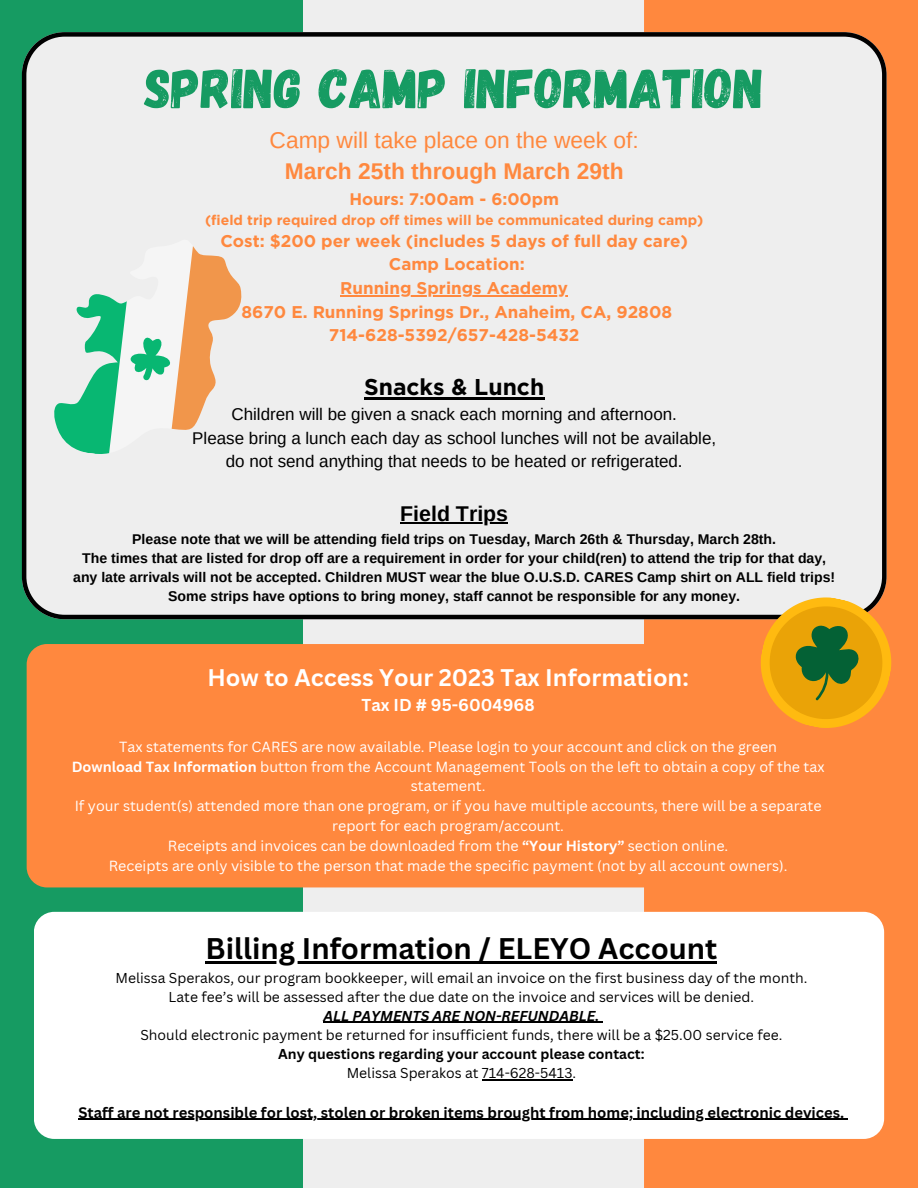
<style>
.page{position:relative;width:918px;height:1188px;background:#fff}
.page>*{position:absolute;margin:0;border:0;box-sizing:border-box;transform-origin:0 0}
.t1{font:55.95px "Gagalin";color:#169b62}
.t2{font:700 29.1px "Canva Sans";color:#000}
.t3{font:700 23.4px "Canva Sans";color:#fff}
.t4{font:22.8px "Arimo";color:#ff883e}
.t5{font:700 22.8px "Arimo";color:#ff883e}
.t6{font:700 22.8px "Gotham";color:#000}
.t7{font:700 21.3px "Arimo";color:#000}
.t8{font:16.95px/23.7px "Arimo";color:#000;text-align:center}
.t9{font:700 16.95px "Gotham";color:#ff883e}
.t10{font:700 16.8px "Gotham";color:#ff883e}
.t11{font:700 16.8px "Canva Sans";color:#fff}
.t12{font:700 14.85px "Canva Sans";color:#000}
.t13{font:14.25px/20px "Canva Sans";color:#fff;text-align:center}
.t14{font:700 14.1px/19.2px "Arimo";color:#000;text-align:center}
.t15{font:13.95px "Canva Sans";color:#000}
.t16{font:700 13.95px "Gotham";color:#ff883e}
.t17{font:700 13.95px "Canva Sans";color:#000}
.t18{font:italic 700 13.95px "Canva Sans";color:#000}
.s1{font-weight:700}
</style>
<div class="page">
<div style="left:0;top:0;width:303px;height:619px;background:#169b62"></div>
<div style="left:303px;top:0;width:341px;height:698px;background:#eee"></div>
<div style="left:644px;top:0;width:274px;height:619px;background:#ff883e"></div>
<div style="left:0;top:619px;width:303px;height:569px;background:#169b62"></div>
<div style="left:303px;top:619px;width:341px;height:569px;background:#eee"></div>
<div style="left:644px;top:619px;width:274px;height:569px;background:#ff883e"></div>
<div style="left:34px;top:912px;width:850px;height:227px;background:#fff;border-radius:20px"></div>
<div style="left:22px;top:32px;width:865px;height:587px;background:#eee"></div>
<div style="left:27px;top:644px;width:864px;height:243px;background:#ff883e;border-radius:20px"></div>
<svg style="left:749px;top:585px;width:154px;height:155px"></svg>
<div style="left:48px;top:227px;width:203px;height:242px;background:#eee"></div>
<svg style="left:48px;top:246px;width:202px;height:209px"></svg>
<hr style="left:340px;top:295px;width:228px;height:1px;background:#ff883e">
<hr style="left:364px;top:397px;width:180px;height:3px;background:#000">
<hr style="left:400px;top:522px;width:108px;height:1px;background:#000">
<hr style="left:205px;top:961px;width:512px;height:2px;background:#000">
<hr style="left:323px;top:1022px;width:276px;height:1px;background:#000">
<hr style="left:482px;top:1079px;width:90px;height:1px;background:#000">
<hr style="left:78px;top:1119px;width:766px;height:1px;background:#000">
<p class="t1" style="left:145px;top:52px;width:621px">SPRING CAMP INFORMATION</p>
<p class="t4" style="left:270px;top:127px;width:371px">Camp will take place on the week of:</p>
<p class="t5" style="left:285px;top:159px;width:340px">March 25th through March 29th</p>
<p class="t10" style="left:349px;top:189px;width:211px">Hours: 7:00am - 6:00pm</p>
<p class="t16" style="left:205px;top:212px;width:500px">(field trip required drop off times will be communicated during camp)</p>
<p class="t9" style="left:220px;top:230px;width:469px">Cost: $200 per week (includes 5 days of full day care)</p>
<p class="t9" style="left:389px;top:254px;width:137px">Camp Location:</p>
<p class="t9" style="left:340px;top:278px;width:229px">Running Springs Academy</p>
<p class="t9" style="left:241px;top:301px;width:432px">8670 E. Running Springs Dr., Anaheim, CA, 92808</p>
<p class="t9" style="left:329px;top:325px;width:252px">714-628-5392/657-428-5432</p>
<p class="t6" style="left:364px;top:373px;width:182px">Snacks &amp; Lunch</p>
<p class="t8" style="left:192px;top:402px;width:525px">Children will be given a snack each morning and afternoon.<br>Please bring a lunch each day as school lunches will not be available, do not send anything that needs to be heated or refrigerated.</p>
<h2 class="t7" style="left:400px;top:502px;width:109px">Field Trips</h2>
<h2 class="t14" style="left:73px;top:529px;width:764px">Please note that we will be attending field trips on Tuesday, March 26th &amp; Thursday, March 28th.<br>The times that are listed for drop off are a requirement in order for your child(ren) to attend the trip for that day, any late arrivals will not be accepted. Children MUST wear the blue O.U.S.D. CARES Camp shirt on ALL field trips!<br>Some strips have options to bring money, staff cannot be responsible for any money.</h2>
<p class="t3" style="left:207px;top:661px;width:483px">How to Access Your 2023 Tax Information:</p>
<p class="t11" style="left:362px;top:693px;width:175px">Tax ID # 95-6004968</p>
<p class="t13" style="left:119px;top:736px;width:659px">Tax statements for CARES are now available. Please login to your account and click on the green</p>
<p class="t13" style="left:72px;top:756px;width:754px"><span class="s1">Download Tax Information</span> button from the Account Management Tools on the left to obtain a copy of the tax statement.</p>
<p class="t13" style="left:75px;top:796px;width:748px">If your student(s) attended more than one program, or if you have multiple accounts, there will be a separate report for each program/account.</p>
<p class="t13" style="left:168px;top:836px;width:562px">Receipts and invoices can be downloaded from the <span class="s1">“Your History”</span> section online.</p>
<p class="t13" style="left:109px;top:855px;width:680px">Receipts are only visible to the person that made the specific payment (not by all account owners).</p>
<p class="t2" style="left:205px;top:928px;width:513px">Billing Information / ELEYO Account</p>
<p class="t15" style="left:115px;top:968px;width:693px">Melissa Sperakos, our program bookkeeper, will email an invoice on the first business day of the month.</p>
<p class="t15" style="left:169px;top:987px;width:587px">Late fee’s will be assessed after the due date on the invoice and services will be denied.</p>
<h1 class="t18" style="left:323px;top:1006px;width:277px">ALL PAYMENTS ARE NON-REFUNDABLE.</h1>
<p class="t15" style="left:140px;top:1025px;width:644px">Should electronic payment be returned for insufficient funds, there will be a $25.00 service fee.</p>
<p class="t17" style="left:278px;top:1044px;width:368px">Any questions regarding your account please contact:</p>
<p class="t15" style="left:347px;top:1063px;width:231px">Melissa Sperakos at 714-628-5413.</p>
<p class="t12" style="left:78px;top:1102px;width:767px">Staff are not responsible for lost, stolen or broken items brought from home; including electronic devices.</p>
</div>
